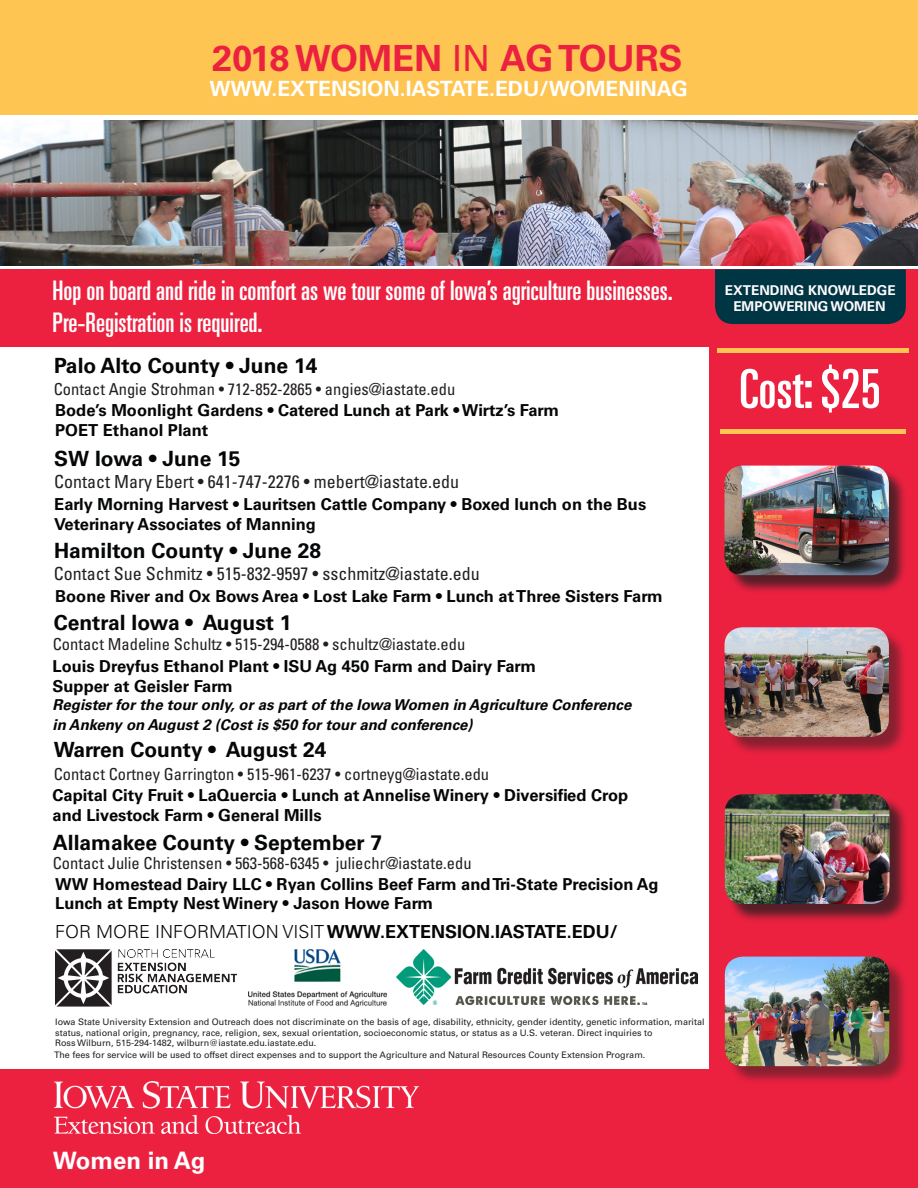
<style>
.page{position:relative;width:918px;height:1188px;background:#fff}
.page>*{position:absolute;margin:0;border:0;box-sizing:border-box;transform-origin:0 0}
.t1{font:ultra-condensed 54px "Univers LT Std";color:#fff}
.t2{font:700 36px "Univers LT Std";letter-spacing:-.005em;color:#ec2140}
.t3{font:ultra-condensed 27px "Univers LT Std";color:#fff}
.t4{font:700 24px "Univers LT Std";color:#fff}
.t5{font:700 21px "Univers LT Std";color:#050607}
.t6{font:700 21px "Univers LT Std";color:#fff}
.t7{font:condensed 18px "Univers LT Std";color:#231f20}
.t8{font:700 18px "Univers LT Std";color:#060608}
.t9{font:700 16.5px "Univers LT Std";color:#050607}
.t10{font:condensed 16.5px "Univers LT Std";color:#231f20}
.t11{font:italic 700 15px "Univers LT Std";color:#050607}
.t12{font:700 13.5px "Univers LT Std";color:#fffcff}
.t13{font:9px "Univers LT Std";color:#231f20}
.s1{font-weight:400}
.s2{font-weight:300}
</style>
<div class="page">
<div style="left:0;top:269px;width:865px;height:78px;background:#ec2140"></div>
<div style="left:709px;top:269px;width:209px;height:839px;background:#ec2140"></div>
<div style="left:0;top:0;width:918px;height:115px;background:#fec552"></div>
<div style="left:0;top:1069px;width:918px;height:119px;background:#ec2140"></div>
<img style="left:56px;top:950px;width:180px;height:57px">
<img style="left:249px;top:950px;width:138px;height:57px">
<div style="left:715px;top:269px;width:191px;height:55px;background:#003543"></div>
<hr style="left:720px;top:429px;width:186px;height:4px;background:#fec552">
<img style="left:0;top:120px;width:918px;height:146px">
<img style="left:54px;top:1081px;width:364px;height:53px">
<div style="left:727px;top:630px;width:181px;height:125px;background:#231f20;opacity:.5"></div>
<img style="left:724px;top:627px;width:165px;height:110px">
<div style="left:727px;top:796px;width:181px;height:127px;background:#231f20;opacity:.75"></div>
<img style="left:725px;top:794px;width:165px;height:110px">
<div style="left:727px;top:959px;width:181px;height:126px;background:#231f20;opacity:.5"></div>
<img style="left:725px;top:957px;width:164px;height:109px">
<div style="left:717px;top:348px;width:192px;height:5px;background:#fec552"></div>
<div style="left:727px;top:468px;width:181px;height:126px;background:#231f20;opacity:.75"></div>
<img style="left:724px;top:466px;width:165px;height:109px">
<img style="left:397px;top:949px;width:300px;height:55px">
<p class="t2" style="left:212px;top:37px;width:472px">2018 WOMEN <span class="s1">IN</span> AG TOURS</p>
<p class="t6" style="left:209px;top:76px;width:480px">WWW.EXTENSION.IASTATE.EDU/WOMENINAG</p>
<p class="t3" style="left:53px;top:275px;width:622px">Hop on board and ride in comfort as we tour some of Iowa’s agriculture businesses.</p>
<p class="t3" style="left:53px;top:307px;width:212px">Pre-Registration is required.</p>
<p class="t5" style="left:54px;top:353px;width:265px">Palo Alto County • June 14</p>
<p class="t10" style="left:54px;top:379px;width:403px">Contact Angie Strohman • 712-852-2865 • angies@iastate.edu</p>
<p class="t9" style="left:55px;top:400px;width:505px">Bode’s Moonlight Gardens • Catered Lunch at Park • Wirtz’s Farm</p>
<p class="t9" style="left:55px;top:420px;width:155px">POET Ethanol Plant</p>
<p class="t5" style="left:54px;top:447px;width:188px">SW Iowa • June 15</p>
<p class="t7" style="left:54px;top:470px;width:407px">Contact Mary Ebert • 641-747-2276 • mebert@iastate.edu</p>
<p class="t9" style="left:54px;top:495px;width:594px">Early Morning Harvest • Lauritsen Cattle Company • Boxed lunch on the Bus</p>
<p class="t9" style="left:54px;top:515px;width:263px">Veterinary Associates of Manning</p>
<p class="t5" style="left:54px;top:539px;width:269px">Hamilton County • June 28</p>
<p class="t7" style="left:54px;top:562px;width:428px">Contact Sue Schmitz • 515-832-9597 • sschmitz@iastate.edu</p>
<p class="t9" style="left:55px;top:586px;width:609px">Boone River and Ox Bows Area • Lost Lake Farm • Lunch at Three Sisters Farm</p>
<p class="t5" style="left:54px;top:610px;width:239px">Central Iowa • August 1</p>
<p class="t10" style="left:53px;top:634px;width:414px">Contact Madeline Schultz • 515-294-0588 • schultz@iastate.edu</p>
<p class="t9" style="left:53px;top:656px;width:485px">Louis Dreyfus Ethanol Plant • ISU Ag 450 Farm and Dairy Farm</p>
<p class="t9" style="left:53px;top:676px;width:182px">Supper at Geisler Farm</p>
<p class="t11" style="left:53px;top:696px;width:580px">Register for the tour only, or as part of the Iowa Women in Agriculture Conference</p>
<p class="t11" style="left:53px;top:715px;width:421px">in Ankeny on August 2 (Cost is $50 for tour and conference)</p>
<p class="t5" style="left:54px;top:738px;width:274px">Warren County • August 24</p>
<p class="t10" style="left:54px;top:764px;width:437px">Contact Cortney Garrington • 515-961-6237 • cortneyg@iastate.edu</p>
<p class="t9" style="left:53px;top:786px;width:577px">Capital City Fruit • LaQuercia • Lunch at Annelise Winery • Diversified Crop</p>
<p class="t9" style="left:53px;top:805px;width:271px">and Livestock Farm • General Mills</p>
<p class="t5" style="left:53px;top:830px;width:331px">Allamakee County • September 7</p>
<p class="t10" style="left:53px;top:852px;width:420px">Contact Julie Christensen • 563-568-6345 • juliechr@iastate.edu</p>
<p class="t9" style="left:55px;top:874px;width:605px">WW Homestead Dairy LLC • Ryan Collins Beef Farm and Tri-State Precision Ag</p>
<p class="t9" style="left:55px;top:894px;width:379px">Lunch at Empty Nest Winery • Jason Howe Farm</p>
<p class="t8" style="left:55px;top:921px;width:564px"><span class="s2">FOR MORE INFORMATION VISIT</span>WWW.EXTENSION.IASTATE.EDU/</p>
<p class="t12" style="left:725px;top:283px;width:172px">EXTENDING KNOWLEDGE</p>
<p class="t12" style="left:733px;top:299px;width:154px">EMPOWERING WOMEN</p>
<p class="t1" style="left:739px;top:358px;width:143px">Cost: $25</p>
<p class="t13" style="left:55px;top:1016px;width:651px">Iowa State University Extension and Outreach does not discriminate on the basis of age, disability, ethnicity, gender identity, genetic information, marital</p>
<p class="t13" style="left:55px;top:1027px;width:599px">status, national origin, pregnancy, race, religion, sex, sexual orientation, socioeconomic status, or status as a U.S. veteran. Direct inquiries to</p>
<p class="t13" style="left:55px;top:1038px;width:263px">Ross Wilburn, 515-294-1482, wilburn@iastate.edu.iastate.edu.</p>
<p class="t13" style="left:54px;top:1050px;width:593px">The fees for service will be used to offset direct expenses and to support the Agriculture and Natural Resources County Extension Program.</p>
<p class="t4" style="left:53px;top:1146px;width:154px">Women in Ag</p>
</div>
